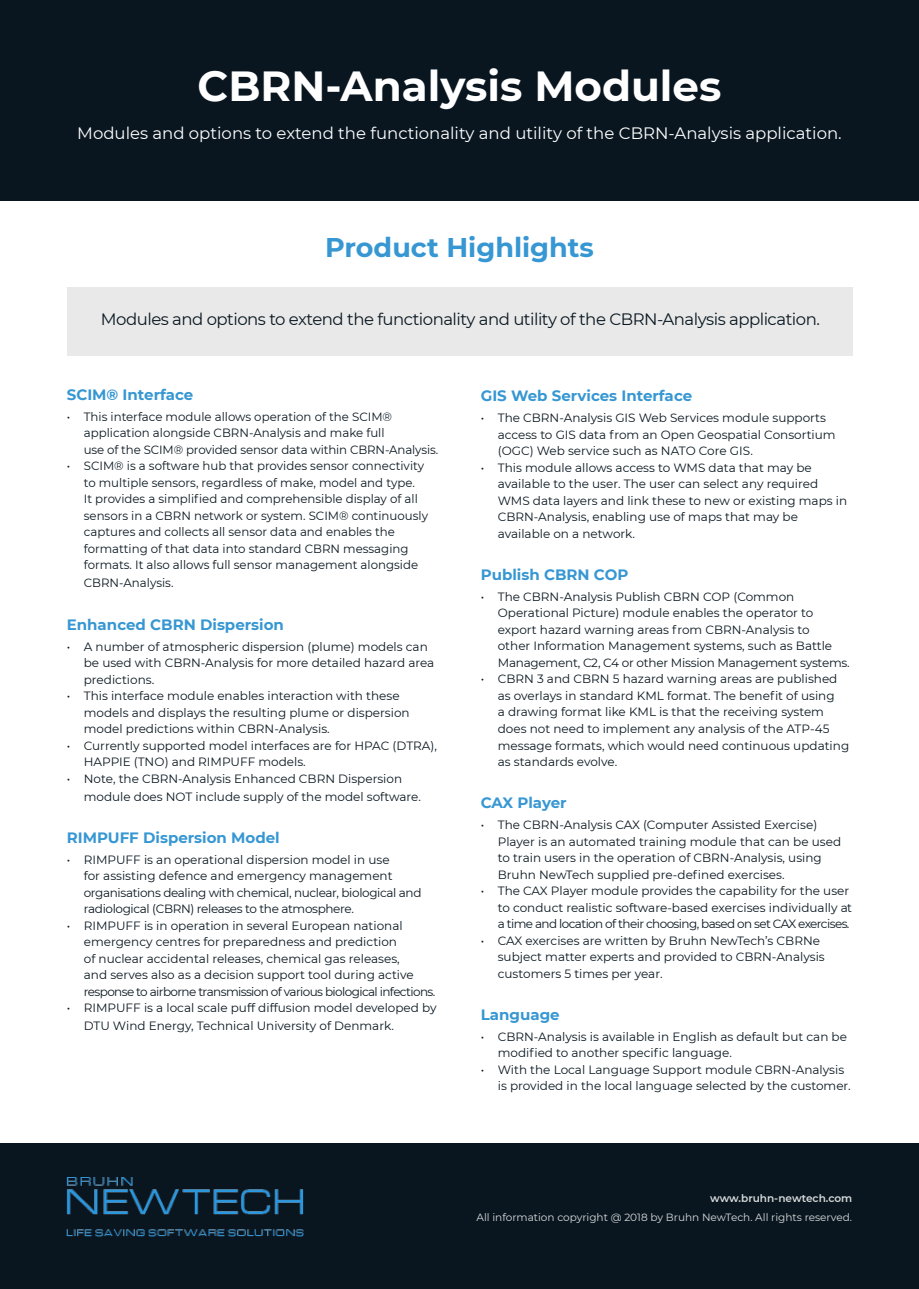
<style>
.page{position:relative;width:919px;height:1289px;background:#fff}
.page>*{position:absolute;margin:0;border:0;box-sizing:border-box;transform-origin:0 0}
.t1{font:700 42px "Montserrat";color:#fff}
.t2{font:700 27px "Montserrat";color:#3797d3}
.t3{font:16.5px "Montserrat";letter-spacing:-.03em;color:#091720}
.t4{font:16.5px "Montserrat";color:#fff}
.t5{font:700 15px "Montserrat";color:#3797d3}
.t6{font:12px/16.5px "Montserrat";color:#091720}
.t7{font:12px/16.5px "Montserrat";letter-spacing:-.03em;color:#091720}
.t8{font:10.5px "Montserrat";color:#d8dcdb}
.t9{font:600 10.5px "Montserrat";color:#d8dcdb}
</style>
<div class="page">
<div style="left:0;top:1143px;width:918px;height:145px;background:#091620"></div>
<img style="left:66px;top:1177px;width:237px;height:59px">
<div style="left:67px;top:287px;width:785px;height:68px;background:#e9e9e9"></div>
<div style="left:0;top:0;width:918px;height:201px;background:#091620"></div>
<p class="t1" style="left:197px;top:56px;width:525px">CBRN-Analysis Modules</p>
<p class="t4" style="left:77px;top:122px;width:766px">Modules and options to extend the functionality and utility of the CBRN-Analysis application.</p>
<p class="t2" style="left:325px;top:228px;width:270px">Product Highlights</p>
<p class="t3" style="left:101px;top:308px;width:720px">Modules and options to extend the functionality and utility of the CBRN-Analysis application.</p>
<p class="t5" style="left:67px;top:384px;width:128px">SCIM® Interface</p>
<p class="t6" style="left:84px;top:408px;width:356px;text-indent:-17px">• This interface module allows operation of the SCIM® application alongside CBRN-Analysis and make full<br>use of the SCIM® provided sensor data within CBRN-Analysis.</p>
<p class="t6" style="left:84px;top:457px;width:346px;text-indent:-17px">• SCIM® is a software hub that provides sensor connectivity to multiple sensors, regardless of make, model and type.<br>It provides a simplified and comprehensible display of all sensors in a CBRN network or system. SCIM® continuously captures and collects all sensor data and enables the formatting of that data into standard CBRN messaging formats. It also allows full sensor management alongside</p>
<p class="t6" style="left:84px;top:574px;width:91px">CBRN-Analysis.</p>
<p class="t5" style="left:67px;top:613px;width:219px">Enhanced CBRN Dispersion</p>
<p class="t6" style="left:84px;top:637px;width:352px;text-indent:-17px">• A number of atmospheric dispersion (plume) models can be used with CBRN-Analysis for more detailed hazard area predictions.</p>
<p class="t6" style="left:84px;top:687px;width:327px;text-indent:-17px">• This interface module enables interaction with these models and displays the resulting plume or dispersion model predictions within CBRN-Analysis.</p>
<p class="t6" style="left:84px;top:736px;width:354px;text-indent:-17px">• Currently supported model interfaces are for HPAC (DTRA),<br>HAPPIE (TNO) and RIMPUFF models.</p>
<p class="t6" style="left:84px;top:768px;width:339px;line-height:18px;text-indent:-17px">• Note, the CBRN-Analysis Enhanced CBRN Dispersion module does NOT include supply of the model software.</p>
<p class="t5" style="left:67px;top:826px;width:214px">RIMPUFF Dispersion Model</p>
<p class="t7" style="left:84px;top:850px;width:339px;text-indent:-17px">• RIMPUFF is an operational dispersion model in use<br>for assisting defence and emergency management organisations dealing with chemical, nuclear, biological and radiological (CBRN) releases to the atmosphere.</p>
<p class="t6" style="left:84px;top:916px;width:353px;text-indent:-17px">• RIMPUFF is in operation in several European national emergency centres for preparedness and prediction<br>of nuclear accidental releases, chemical gas releases,<br>and serves also as a decision support tool during active response to airborne transmission of various biological infections.</p>
<p class="t6" style="left:84px;top:998px;width:354px;line-height:18px;text-indent:-17px">• RIMPUFF is a local scale puff diffusion model developed by<br>DTU Wind Energy, Technical University of Denmark.</p>
<p class="t5" style="left:480px;top:385px;width:213px">GIS Web Services Interface</p>
<p class="t6" style="left:497px;top:409px;width:339px;text-indent:-17px">• The CBRN-Analysis GIS Web Services module supports access to GIS data from an Open Geospatial Consortium (OGC) Web service such as NATO Core GIS.</p>
<p class="t6" style="left:497px;top:459px;width:351px;text-indent:-17px">• This module allows access to WMS data that may be available to the user. The user can select any required WMS data layers and link these to new or existing maps in CBRN-Analysis, enabling use of maps that may be available on a network.</p>
<p class="t5" style="left:480px;top:563px;width:149px">Publish CBRN COP</p>
<p class="t6" style="left:497px;top:588px;width:353px;text-indent:-17px">• The CBRN-Analysis Publish CBRN COP (Common Operational Picture) module enables the operator to export hazard warning areas from CBRN-Analysis to<br>other Information Management systems, such as Battle Management, C2, C4 or other Mission Management systems.</p>
<p class="t6" style="left:497px;top:670px;width:353px;text-indent:-17px">• CBRN 3 and CBRN 5 hazard warning areas are published as overlays in standard KML format. The benefit of using<br>a drawing format like KML is that the receiving system does not need to implement any analysis of the ATP-45 message formats, which would need continuous updating as standards evolve.</p>
<p class="t5" style="left:480px;top:791px;width:87px">CAX Player</p>
<p class="t6" style="left:497px;top:816px;width:345px;text-indent:-17px">• The CBRN-Analysis CAX (Computer Assisted Exercise)<br>Player is an automated training module that can be used to train users in the operation of CBRN-Analysis, using Bruhn NewTech supplied pre-defined exercises.</p>
<p class="t6" style="left:497px;top:882px;width:356px;text-indent:-17px">• The CAX Player module provides the capability for the user to conduct realistic software-based exercises individually at a time and location of their choosing, based on set CAX exercises.</p>
<p class="t6" style="left:497px;top:931px;width:328px;text-indent:-17px">• CAX exercises are written by Bruhn NewTech’s CBRNe subject matter experts and provided to CBRN-Analysis customers 5 times per year.</p>
<p class="t5" style="left:480px;top:1003px;width:80px">Language</p>
<p class="t6" style="left:497px;top:1027px;width:351px;text-indent:-17px">• CBRN-Analysis is available in English as default but can be modified to another specific language.</p>
<p class="t6" style="left:497px;top:1060px;width:354px;text-indent:-17px">• With the Local Language Support module CBRN-Analysis is provided in the local language selected by the customer.</p>
<p class="t9" style="left:710px;top:1190px;width:143px">www.bruhn-newtech.com</p>
<p class="t8" style="left:476px;top:1209px;width:377px">All information copyright @ 2018 by Bruhn NewTech. All rights reserved.</p>
</div>
